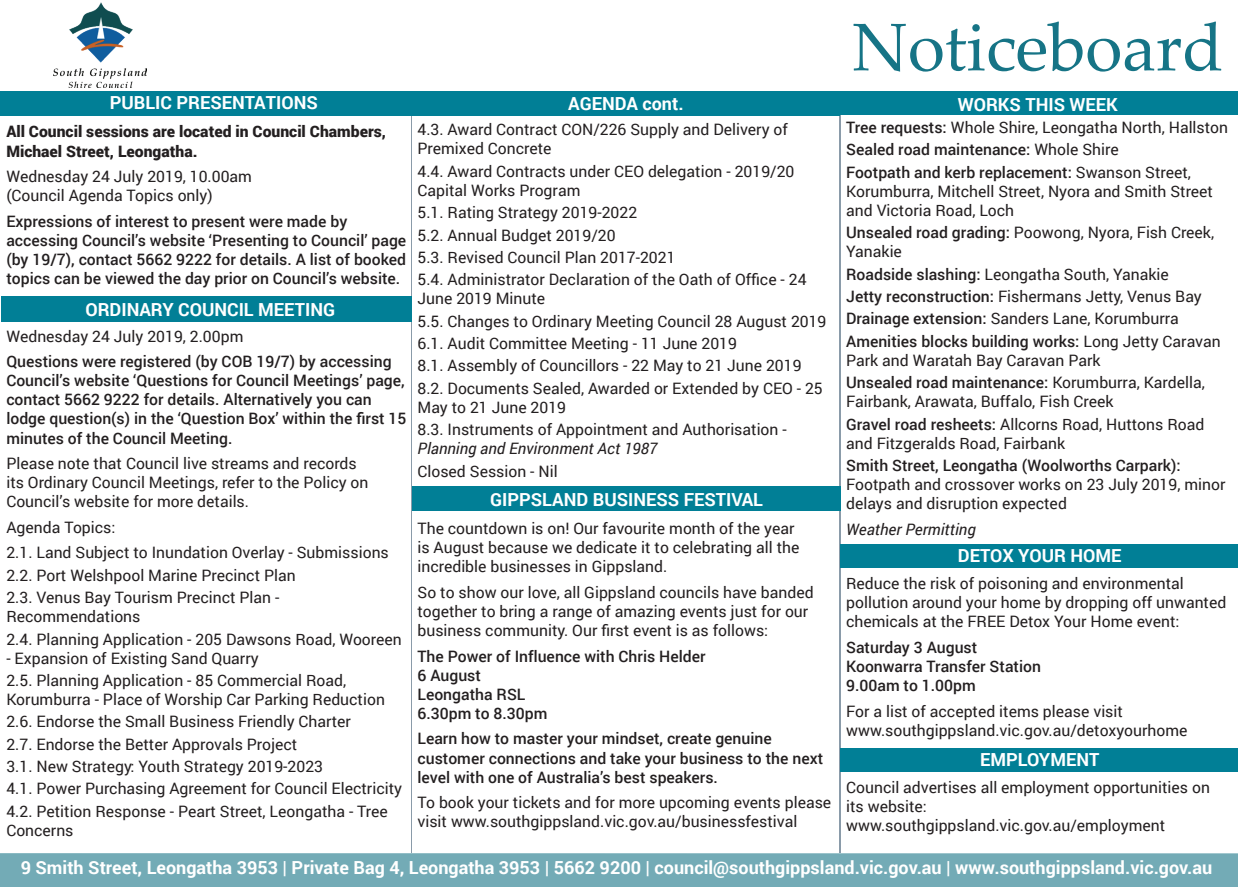
<style>
.page{position:relative;width:1238px;height:887px;background:#fff}
.page>*{position:absolute;margin:0;border:0;box-sizing:border-box;transform-origin:0 0}
.t1{font:67.5px "Palatino Linotype";color:#167486}
.t2{font:700 18px "Roboto";color:#fff}
.t3{font:15.75px/19.1px "Roboto";color:#231f20}
.t4{font:500 15.75px/19.1px "Roboto";color:#231f20}
.t5{font:900 15.75px/19.1px "Roboto";color:#231f20}
.t6{font:italic 15.75px "Roboto";color:#231f20}
.s1{font-weight:400}
.s2{font-weight:500}
</style>
<div class="page">
<hr style="left:411px;top:105px;width:1px;height:747px;background:#8a9ba9">
<hr style="left:839px;top:103px;width:1px;height:749px;background:#8a9ba9">
<div style="left:0;top:853px;width:1237px;height:34px;background:#73abb6"></div>
<img style="left:53px;top:3px;width:93px;height:85px">
<div style="left:0;top:91px;width:411px;height:24px;background:#017f96"></div>
<div style="left:840px;top:91px;width:397px;height:24px;background:#017f96"></div>
<div style="left:411px;top:91px;width:429px;height:24px;background:#017f96"></div>
<div style="left:1px;top:296px;width:410px;height:26px;background:#017f96"></div>
<div style="left:840px;top:544px;width:397px;height:23px;background:#017f96"></div>
<div style="left:412px;top:487px;width:428px;height:24px;background:#017f96"></div>
<div style="left:840px;top:748px;width:397px;height:23px;background:#017f96"></div>
<h1 class="t1" style="left:851px;top:-1px;width:373px">Noticeboard</h1>
<p class="t2" style="left:110px;top:90px;width:210px">PUBLIC PRESENTATIONS</p>
<p class="t2" style="left:568px;top:91px;width:117px">AGENDA cont.</p>
<p class="t2" style="left:957px;top:92px;width:162px">WORKS THIS WEEK</p>
<p class="t5" style="left:6px;top:122px;width:381px">All Council sessions are located in Council Chambers,<br>Michael Street, Leongatha.</p>
<p class="t3" style="left:6px;top:166px;width:247px">Wednesday 24 July 2019, 10.00am (Council Agenda Topics only)</p>
<p class="t4" style="left:6px;top:211px;width:401px">Expressions of interest to present were made by accessing Council’s website ‘Presenting to Council’ page (by 19/7), contact 5662 9222 for details. A list of booked topics can be viewed the day prior on Council’s website.</p>
<p class="t2" style="left:85px;top:297px;width:251px">ORDINARY COUNCIL MEETING</p>
<p class="t3" style="left:6px;top:326px;width:238px">Wednesday 24 July 2019, 2.00pm</p>
<p class="t4" style="left:6px;top:351px;width:401px">Questions were registered (by COB 19/7) by accessing Council’s website ‘Questions for Council Meetings’ page, contact 5662 9222 for details. Alternatively you can lodge question(s) in the ‘Question Box’ within the first 15 minutes of the Council Meeting.</p>
<p class="t3" style="left:6px;top:453px;width:363px">Please note that Council live streams and records its Ordinary Council Meetings, refer to the Policy on<br>Council’s website for more details.</p>
<p class="t3" style="left:6px;top:514px;width:384px;line-height:25.4px">Agenda Topics:<br>2.1. Land Subject to Inundation Overlay - Submissions</p>
<p class="t3" style="left:6px;top:563px;width:291px;line-height:22.3px">2.2. Port Welshpool Marine Precinct Plan<br>2.3. Venus Bay Tourism Precinct Plan -</p>
<p class="t3" style="left:6px;top:605px;width:397px;line-height:22.3px">Recommendations<br>2.4. Planning Application - 205 Dawsons Road, Wooreen</p>
<p class="t3" style="left:6px;top:646px;width:341px;line-height:22.3px">- Expansion of Existing Sand Quarry<br>2.5. Planning Application - 85 Commercial Road,</p>
<p class="t3" style="left:6px;top:687px;width:397px;line-height:22.3px">Korumburra - Place of Worship Car Parking Reduction 2.6. Endorse the Small Business Friendly Charter<br>2.7. Endorse the Better Approvals Project<br>3.1. New Strategy: Youth Strategy 2019-2023<br>4.1. Power Purchasing Agreement for Council Electricity 4.2. Petition Response - Peart Street, Leongatha - Tree</p>
<p class="t3" style="left:6px;top:820px;width:69px">Concerns</p>
<p class="t3" style="left:417px;top:119px;width:372px">4.3. Award Contract CON/226 Supply and Delivery of<br>Premixed Concrete</p>
<p class="t3" style="left:417px;top:161px;width:378px">4.4. Award Contracts under CEO delegation - 2019/20<br>Capital Works Program</p>
<p class="t3" style="left:417px;top:201px;width:390px;line-height:22.3px">5.1. Rating Strategy 2019-2022<br>5.2. Annual Budget 2019/20<br>5.3. Revised Council Plan 2017-2021<br>5.4. Administrator Declaration of the Oath of Office - 24</p>
<p class="t3" style="left:417px;top:287px;width:410px;line-height:22.3px">June 2019 Minute<br>5.5. Changes to Ordinary Meeting Council 28 August 2019<br>6.1. Audit Committee Meeting - 11 June 2019<br>8.1. Assembly of Councillors - 22 May to 21 June 2019<br>8.2. Documents Sealed, Awarded or Extended by CEO - 25</p>
<p class="t3" style="left:417px;top:395px;width:371px;line-height:22.3px">May to 21 June 2019<br>8.3. Instruments of Appointment and Authorisation -</p>
<p class="t6" style="left:417px;top:437px;width:241px">Planning and Environment Act 1987</p>
<p class="t3" style="left:417px;top:461px;width:142px">Closed Session - Nil</p>
<p class="t2" style="left:490px;top:486px;width:274px">GIPPSLAND BUSINESS FESTIVAL</p>
<p class="t3" style="left:417px;top:518px;width:383px">The countdown is on! Our favourite month of the year is August because we dedicate it to celebrating all the incredible businesses in Gippsland.</p>
<p class="t3" style="left:417px;top:582px;width:397px">So to show our love, all Gippsland councils have banded together to bring a range of amazing events just for our business community. Our first event is as follows:</p>
<p class="t4" style="left:417px;top:645px;width:289px">The Power of Influence with Chris Helder<br>6 August<br>Leongatha RSL<br>6.30pm to 8.30pm</p>
<p class="t4" style="left:417px;top:728px;width:407px">Learn how to master your mindset, create genuine customer connections and take your business to the next level with one of Australia’s best speakers.</p>
<p class="t3" style="left:417px;top:792px;width:415px">To book your tickets and for more upcoming events please visit www.southgippsland.vic.gov.au/businessfestival</p>
<p class="t4" style="left:846px;top:116px;width:383px;line-height:22.3px">Tree requests: <span class="s1">Whole Shire, Leongatha North, Hallston<br></span>Sealed road maintenance: <span class="s1">Whole Shire<br></span>Footpath and kerb replacement: <span class="s1">Swanson Street,</span></p>
<p class="t3" style="left:846px;top:181px;width:368px">Korumburra, Mitchell Street, Nyora and Smith Street and Victoria Road, Loch</p>
<p class="t3" style="left:846px;top:222px;width:369px"><span class="s2">Unsealed road grading:</span> Poowong, Nyora, Fish Creek,<br>Yanakie</p>
<p class="t4" style="left:846px;top:262px;width:376px;line-height:22.3px">Roadside slashing: <span class="s1">Leongatha South, Yanakie<br></span>Jetty reconstruction: <span class="s1">Fishermans Jetty, Venus Bay </span>Drainage extension: <span class="s1">Sanders Lane, Korumburra </span>Amenities blocks building works: <span class="s1">Long Jetty Caravan</span></p>
<p class="t3" style="left:846px;top:348px;width:360px;line-height:22.3px">Park and Waratah Bay Caravan Park<br><span class="s2">Unsealed road maintenance:</span> Korumburra, Kardella,</p>
<p class="t3" style="left:846px;top:390px;width:359px;line-height:22.3px">Fairbank, Arawata, Buffalo, Fish Creek<br><span class="s2">Gravel road resheets:</span> Allcorns Road, Huttons Road</p>
<p class="t3" style="left:846px;top:433px;width:220px">and Fitzgeralds Road, Fairbank</p>
<p class="t4" style="left:846px;top:455px;width:336px">Smith Street, Leongatha (Woolworths Carpark):</p>
<p class="t3" style="left:846px;top:474px;width:381px">Footpath and crossover works on 23 July 2019, minor delays and disruption expected</p>
<p class="t6" style="left:846px;top:518px;width:131px">Weather Permitting</p>
<p class="t3" style="left:846px;top:573px;width:381px">Reduce the risk of poisoning and environmental pollution around your home by dropping off unwanted chemicals at the FREE Detox Your Home event:</p>
<p class="t4" style="left:846px;top:637px;width:196px">Saturday 3 August<br>Koonwarra Transfer Station<br>9.00am to 1.00pm</p>
<p class="t3" style="left:846px;top:700px;width:343px">For a list of accepted items please visit www.southgippsland.vic.gov.au/detoxyourhome</p>
<p class="t2" style="left:957px;top:542px;width:165px">DETOX YOUR HOME</p>
<p class="t2" style="left:980px;top:746px;width:121px">EMPLOYMENT</p>
<p class="t3" style="left:846px;top:777px;width:365px">Council advertises all employment opportunities on its website: www.southgippsland.vic.gov.au/employment</p>
<p class="t2" style="left:21px;top:855px;width:1192px">9 Smith Street, Leongatha 3953 | Private Bag 4, Leongatha 3953 | 5662 9200 | council@southgippsland.vic.gov.au | www.southgippsland.vic.gov.au</p>
</div>
